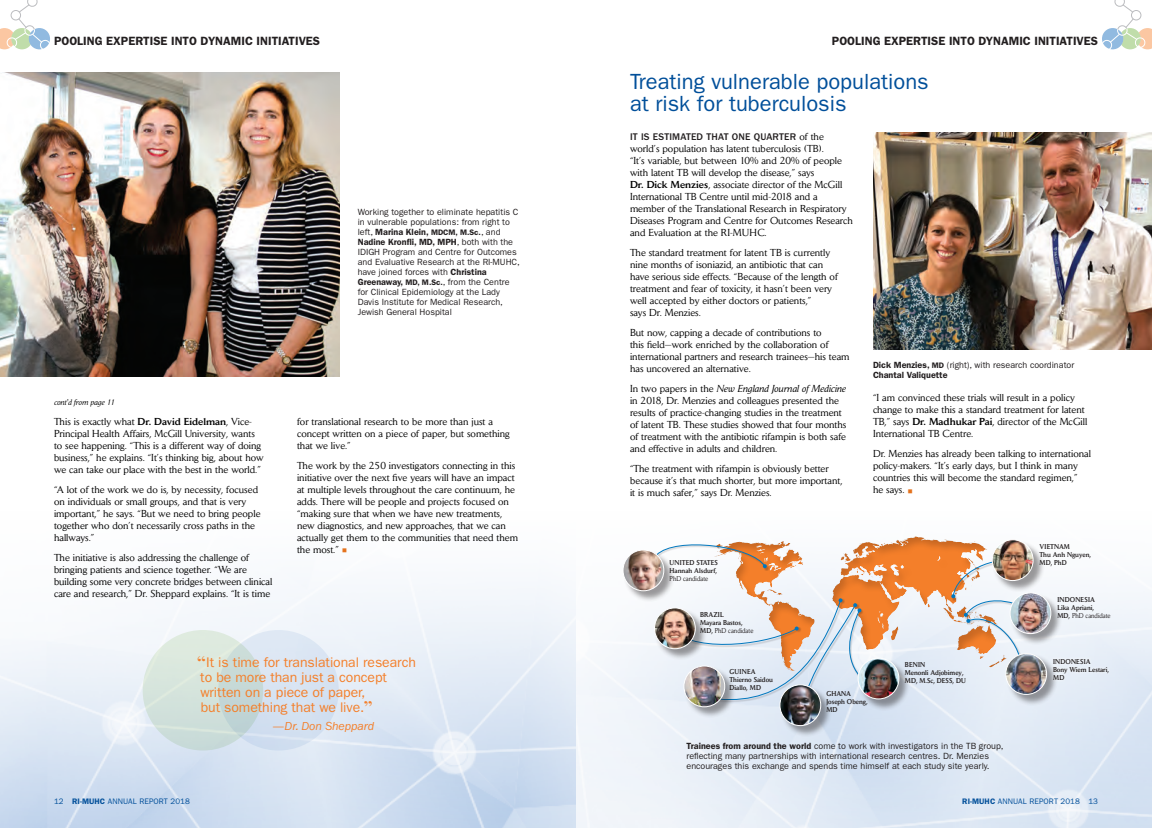
<style>
.page{position:relative;width:1152px;height:828px;background:#fff}
.page>*{position:absolute;margin:0;border:0;box-sizing:border-box;transform-origin:0 0}
.Features_TITLE{font:22px/22px "Franklin Gothic";color:#014f9a}
.Pull_Quote{font:14px/15px "Franklin Gothic";letter-spacing:-.005em;color:#f47f2a}
.Section_heads{font:600 12px "Franklin Gothic";color:#231f20}
.Pull_Quote-2{font:italic 12px "Franklin Gothic";letter-spacing:-.005em;color:#f47f2a}
.Body_ENG_Jaeger{font:10px/12px "Daily News";color:#000}
.Captions{font:9px/10px "Franklin Gothic";color:#231f20}
.t1{font:8px "Franklin Gothic";letter-spacing:.01em;color:#014f9a}
.cont_d{font:italic 8px "Daily News";color:#000}
.Captions-2{font:500 7px/8px "Daily News";color:#231f20;scale:.9 1}
.Captions-3{font:500 7px "Daily News";letter-spacing:.04em;color:#231f20;scale:.9 1}
.s1{font-weight:600}
.s2{font-weight:600;font-size:8px}
.s3{font-weight:500}
.s4{color:#e4721d}
.s5{font-family:"Bodoni";font-weight:700;font-size:16px}
.s6{font-family:"Franklin Gothic";font-weight:500;color:#231f20}
.s7{font-style:italic}
.s8{font-weight:400}
</style>
<div class="page">
<img style="left:0;top:584px;width:1152px;height:244px">
<img style="left:0;top:72px;width:340px;height:305px">
<img style="left:873px;top:132px;width:279px;height:217px">
<div style="left:218px;top:630px;width:121px;height:121px;background:#d7e3f2;border-radius:50%"></div>
<svg style="left:143px;top:630px;width:120px;height:121px;fill:#d2e2db"></svg>
<div style="left:713px;top:536px;width:294px;height:136px;background:#231f20;opacity:.21"></div>
<div style="left:1050px;top:656px;width:62px;height:27px;background:#e8eff7"></div>
<div style="left:656px;top:544px;width:113px;height:27px;background:#231f20;opacity:.27"></div>
<svg style="left:656px;top:536px;width:111px;height:32px"></svg>
<svg style="left:951px;top:554px;width:80px;height:113px"></svg>
<div style="left:849px;top:609px;width:18px;height:75px;background:#231f20;opacity:.27"></div>
<svg style="left:670px;top:598px;width:195px;height:107px"></svg>
<div style="left:624px;top:550px;width:51px;height:52px;background:#231f20;opacity:.45"></div>
<img style="left:623px;top:550px;width:41px;height:41px;border-radius:20px">
<div style="left:623px;top:550px;width:41px;height:41px;border:1px solid #fff;border-radius:50%"></div>
<div style="left:780px;top:685px;width:52px;height:52px;background:#231f20;opacity:.45"></div>
<img style="left:780px;top:685px;width:41px;height:41px;border-radius:20px">
<div style="left:780px;top:684px;width:41px;height:42px;border:1px solid #fff;border-radius:50%"></div>
<div style="left:684px;top:667px;width:52px;height:51px;background:#231f20;opacity:.45"></div>
<svg style="left:684px;top:666px;width:41px;height:41px"></svg>
<img style="left:685px;top:666px;width:36px;height:41px">
<div style="left:684px;top:666px;width:41px;height:41px;border:1px solid #fff;border-radius:50%"></div>
<div style="left:655px;top:608px;width:52px;height:52px;background:#231f20;opacity:.45"></div>
<img style="left:655px;top:608px;width:40px;height:41px;border-radius:20px">
<div style="left:654px;top:608px;width:42px;height:41px;border:1px solid #fff;border-radius:50%"></div>
<div style="left:859px;top:659px;width:51px;height:51px;background:#231f20;opacity:.45"></div>
<img style="left:858px;top:658px;width:41px;height:41px;border-radius:20px">
<div style="left:858px;top:658px;width:41px;height:41px;border:1px solid #fff;border-radius:50%"></div>
<div style="left:993px;top:540px;width:52px;height:52px;background:#231f20;opacity:.45"></div>
<img style="left:992px;top:540px;width:41px;height:41px;border-radius:20px">
<div style="left:992px;top:539px;width:41px;height:42px;border:1px solid #fff;border-radius:50%"></div>
<div style="left:1011px;top:593px;width:51px;height:52px;background:#231f20;opacity:.45"></div>
<img style="left:1010px;top:593px;width:41px;height:41px;border-radius:20px">
<div style="left:1010px;top:592px;width:41px;height:42px;border:1px solid #fff;border-radius:50%"></div>
<div style="left:1006px;top:654px;width:52px;height:52px;background:#231f20;opacity:.45"></div>
<img style="left:1006px;top:654px;width:40px;height:40px">
<div style="left:1005px;top:653px;width:42px;height:42px;border:1px solid #fff;border-radius:50%"></div>
<svg style="left:0;top:0;width:50px;height:50px"></svg>
<svg style="left:1102px;top:0;width:50px;height:50px"></svg>
<p class="Section_heads" style="left:54px;top:34px;width:268px">POOLING EXPERTISE INTO DYNAMIC INITIATIVES</p>
<p class="Section_heads" style="left:832px;top:34px;width:268px">POOLING EXPERTISE INTO DYNAMIC INITIATIVES</p>
<p class="Captions" style="left:358px;top:207px;width:164px">Working together to eliminate hepatitis C in vulnerable populations: from right to left, <span class="s1">Marina Klein,</span> <span class="s2">MDCM, M.Sc.</span>, and <span class="s1">Nadine Kronfli, MD, MPH</span>, both with the IDIGH Program and Centre for Outcomes and Evaluative Research at the RI-MUHC, have joined forces with <span class="s1">Christina Greenaway,</span> <span class="s2">MD, M.Sc.</span>, from the Centre for Clinical Epidemiology at the Lady Davis Institute for Medical Research, Jewish General Hospital</p>
<p class="cont_d" style="left:54px;top:398px;width:63px">cont'd from page 11</p>
<p class="Body_ENG_Jaeger" style="left:54px;top:415px;width:211px">This is exactly what <span class="s3">Dr. David Eidelman</span>, Vice-Principal Health Affairs, McGill University, wants to see happening. “This is a different way of doing business,” he explains. “It’s thinking big, about how we can take our place with the best in the world.”</p>
<p class="Body_ENG_Jaeger" style="left:54px;top:483px;width:208px">“A lot of the work we do is, by necessity, focused on individuals or small groups, and that is very important,” he says. “But we need to bring people together who don’t necessarily cross paths in the hallways.”</p>
<p class="Body_ENG_Jaeger" style="left:54px;top:551px;width:220px">The initiative is also addressing the challenge of bringing patients and science together. “We are building some very concrete bridges between clinical care and research,” Dr. Sheppard explains. “It is time</p>
<p class="Body_ENG_Jaeger" style="left:297px;top:415px;width:214px">for translational research to be more than just a concept written on a piece of paper, but something that we live.”</p>
<p class="Body_ENG_Jaeger" style="left:297px;top:459px;width:223px">The work by the 250 investigators connecting in this initiative over the next five years will have an impact at multiple levels throughout the care continuum, he adds. There will be people and projects focused on “making sure that when we have new treatments, new diagnostics, and new approaches, that we can actually get them to the communities that need them the most.” <span class="s4">○</span></p>
<p class="Pull_Quote" style="left:197px;top:655px;width:220px"><span class="s5">“</span>It is time for translational research to be more than just a concept written on a piece of paper,<br>but something that we live.<span class="s5">”</span></p>
<p class="Pull_Quote-2" style="left:272px;top:719px;width:103px">—Dr. Don Sheppard</p>
<p class="Features_TITLE" style="left:630px;top:71px;width:300px">Treating vulnerable populations at risk for tuberculosis</p>
<p class="Body_ENG_Jaeger" style="left:630px;top:130px;width:224px"><span class="s6">IT IS ESTIMATED THAT ONE QUARTER</span> of the world’s population has latent tuberculosis (TB).<br>“It’s variable, but between 10% and 20% of people with latent TB will develop the disease,” says<br><span class="s3">Dr. Dick Menzies</span>, associate director of the McGill International TB Centre until mid-2018 and a member of the Translational Research in Respiratory Diseases Program and Centre for Outcomes Research and Evaluation at the RI-MUHC.</p>
<p class="Body_ENG_Jaeger" style="left:630px;top:246px;width:209px">The standard treatment for latent TB is currently nine months of isoniazid, an antibiotic that can have serious side effects. “Because of the length of treatment and fear of toxicity, it hasn’t been very well accepted by either doctors or patients,”<br>says Dr. Menzies.</p>
<p class="Body_ENG_Jaeger" style="left:630px;top:326px;width:221px">But now, capping a decade of contributions to<br>this field—work enriched by the collaboration of international partners and research trainees—his team has uncovered an alternative.</p>
<p class="Body_ENG_Jaeger" style="left:630px;top:382px;width:218px">In two papers in the <span class="s7">New England Journal of Medicine </span>in 2018, Dr. Menzies and colleagues presented the results of practice-changing studies in the treatment of latent TB. These studies showed that four months of treatment with the antibiotic rifampin is both safe and effective in adults and children.</p>
<p class="Body_ENG_Jaeger" style="left:630px;top:462px;width:214px">“The treatment with rifampin is obviously better because it’s that much shorter, but more important, it is much safer,” says Dr. Menzies.</p>
<p class="Captions" style="left:873px;top:360px;width:203px"><span class="s1">Dick Menzies,</span> <span class="s2">MD</span> (right), with research coordinator<br><span class="s1">Chantal Valiquette</span></p>
<p class="Body_ENG_Jaeger" style="left:873px;top:392px;width:216px">“I am convinced these trials will result in a policy change to make this a standard treatment for latent TB,” says <span class="s3">Dr. Madhukar Pai</span>, director of the McGill International TB Centre.</p>
<p class="Body_ENG_Jaeger" style="left:873px;top:448px;width:220px">Dr. Menzies has already been talking to international policy-makers. “It’s early days, but I think in many countries this will become the standard regimen,”<br>he says. <span class="s4">○</span></p>
<p class="Captions-2" style="left:670px;top:558px;width:55px">UNITED STATES</p>
<p class="Captions-2" style="left:670px;top:566px;width:54px">Hannah Alsdurf,<br><span class="s8">PhD candidate</span></p>
<p class="Captions-2" style="left:700px;top:611px;width:28px">BRAZIL</p>
<p class="Captions-2" style="left:700px;top:619px;width:61px">Mayara Bastos,<br>MD, <span class="s8">PhD candidate</span></p>
<p class="Captions-2" style="left:730px;top:667px;width:31px">GUINEA</p>
<p class="Captions-2" style="left:730px;top:675px;width:50px">Thierno Saidou<br>Diallo, MD</p>
<p class="Captions-2" style="left:826px;top:689px;width:29px">GHANA</p>
<p class="Captions-2" style="left:826px;top:697px;width:48px">Joseph Obeng,<br>MD</p>
<p class="Captions-2" style="left:905px;top:660px;width:24px">BENIN</p>
<p class="Captions-2" style="left:905px;top:668px;width:69px">Menonli Adjobimey,<br>MD, M.Sc, DESS, DU</p>
<p class="Captions" style="left:686px;top:741px;width:319px"><span class="s1">Trainees from around the world</span> come to work with investigators in the TB group, reflecting many partnerships with international research centres. Dr. Menzies encourages this exchange and spends time himself at each study site yearly.</p>
<p class="Captions-2" style="left:1040px;top:542px;width:35px">VIETNAM</p>
<p class="Captions-2" style="left:1040px;top:550px;width:59px">Thu Anh Nguyen,<br>MD, PhD</p>
<p class="Captions-3" style="left:1057px;top:595px;width:43px">INDONESIA</p>
<p class="Captions-2" style="left:1057px;top:603px;width:61px">Lika Apriani,<br>MD, <span class="s8">PhD candidate</span></p>
<p class="Captions-3" style="left:1053px;top:657px;width:43px">INDONESIA</p>
<p class="Captions-2" style="left:1053px;top:665px;width:64px">Bony Wiem Lestari,<br>MD</p>
<p class="t1" style="left:54px;top:797px;width:137px">12 <span class="s1">RI-MUHC</span> ANNUAL REPORT 2018</p>
<p class="t1" style="left:962px;top:797px;width:137px"><span class="s1">RI-MUHC</span> ANNUAL REPORT 2018 13</p>
</div>
